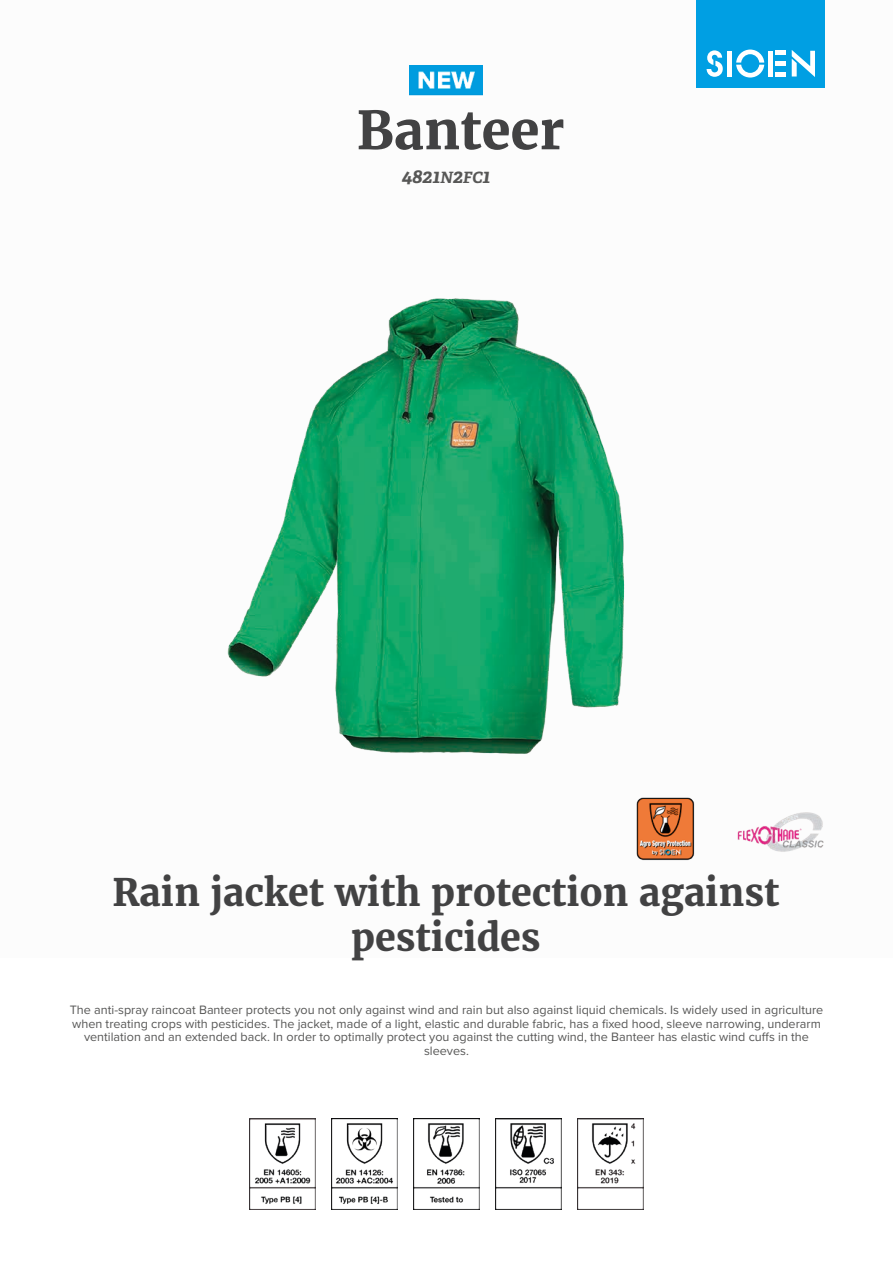
<style>
.page{position:relative;width:893px;height:1263px;background:#fff}
.page>*{position:absolute;margin:0;border:0;box-sizing:border-box;transform-origin:0 0}
.t1{font:700 52.5px "Merriweather";color:#424243}
.t2{font:700 37.5px/45px "Merriweather";color:#424243;text-align:center}
.t3{font:italic 700 19.5px "Adelle";color:#575756}
.t4{font:12.6px/13.6px "Proxima Nova";color:#575756;text-align:center}
.s1{font-size:15.6px}
</style>
<div class="page">
<div style="left:697px;top:0;width:128px;height:88px;background:#009fe3"></div>
<svg style="left:707px;top:50px;width:16px;height:27px"></svg>
<svg style="left:736px;top:50px;width:28px;height:28px"></svg>
<div style="left:727px;top:51px;width:5px;height:26px;background:#fff"></div>
<div style="left:768px;top:51px;width:5px;height:26px;background:#fff"></div>
<div style="left:775px;top:72px;width:11px;height:5px;background:#fff"></div>
<div style="left:775px;top:61px;width:11px;height:5px;background:#fff"></div>
<hr style="left:775px;top:51px;width:11px;height:4px;background:#fff">
<svg style="left:792px;top:50px;width:23px;height:27px"></svg>
<img style="left:737px;top:812px;width:87px;height:40px">
<img style="left:688px;top:797px;width:7px;height:63px">
<img style="left:249px;top:1118px;width:66px;height:92px">
<img style="left:331px;top:1118px;width:67px;height:92px">
<img style="left:413px;top:1118px;width:67px;height:92px">
<img style="left:495px;top:1118px;width:67px;height:92px">
<img style="left:577px;top:1118px;width:67px;height:92px">
<img style="left:227px;top:298px;width:461px;height:563px">
<img style="left:409px;top:65px;width:73px;height:31px">
<h1 class="t1" style="left:357px;top:95px;width:209px">Banteer</h1>
<h3 class="t3" style="left:402px;top:164px;width:90px">4821<span class="s1">N</span>2<span class="s1">FC</span>1</h3>
<h2 class="t2" style="left:112px;top:869px;width:669px">Rain jacket with protection against pesticides</h2>
<p class="t4" style="left:70px;top:1002px;width:755px">The anti-spray raincoat Banteer protects you not only against wind and rain but also against liquid chemicals. Is widely used in agriculture when treating crops with pesticides. The jacket, made of a light, elastic and durable fabric, has a fixed hood, sleeve narrowing, underarm ventilation and an extended back. In order to optimally protect you against the cutting wind, the Banteer has elastic wind cuffs in the sleeves.</p>
</div>
